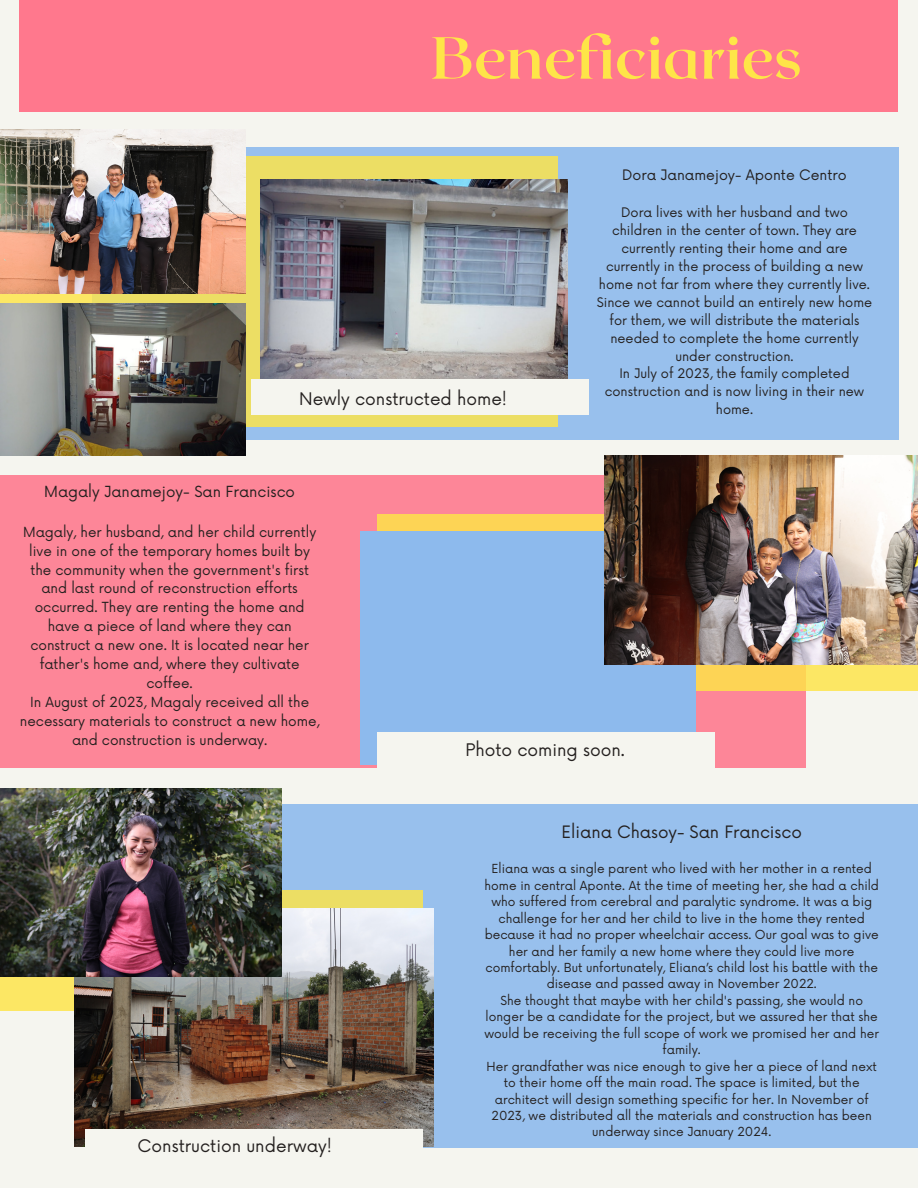
<style>
.page{position:relative;width:918px;height:1188px;background:#f5f5ef}
.page>*{position:absolute;margin:0;border:0;box-sizing:border-box;transform-origin:0 0}
.t1{font:700 59.25px "Roxborough CF";color:#fee548}
.t2{font:16.95px "Now";color:#24201f}
.t3{font:16.65px "Now";color:#24201f}
.t4{font:15px "Now";color:#24201f}
.t5{font:14.1px "Now";color:#24201f}
.t6{font:13.65px/18.9px "Now";color:#24201f;text-align:center}
.t7{font:12.9px/17.9px "Now";color:#24201f;text-align:center}
.t8{font:12.15px/16.5px "Now";color:#24201f;text-align:center}
</style>
<div class="page">
<div style="left:92px;top:148px;width:806px;height:292px;background:#98c0ed"></div>
<div style="left:20px;top:0;width:878px;height:111px;background:#ff788d"></div>
<div style="left:0;top:156px;width:558px;height:271px;background:linear-gradient(to right,#f5e364,#e8dc64)"></div>
<div style="left:0;top:476px;width:805px;height:292px;background:#fd8698"></div>
<svg style="left:377px;top:514px;width:541px;height:176px;background:#fcd959"></svg>
<div style="left:111px;top:804px;width:807px;height:343px;background:#98c0ed"></div>
<svg style="left:0;top:890px;width:423px;height:120px;background:#eedd62"></svg>
<img style="left:0;top:129px;width:245px;height:165px">
<img style="left:260px;top:179px;width:308px;height:201px">
<img style="left:0;top:304px;width:245px;height:152px">
<div style="left:252px;top:380px;width:337px;height:35px;background:#f5f5ef"></div>
<img style="left:75px;top:908px;width:359px;height:239px">
<img style="left:0;top:788px;width:281px;height:188px">
<div style="left:86px;top:1130px;width:337px;height:35px;background:#f5f5ef"></div>
<div style="left:360px;top:531px;width:336px;height:234px;background:#8dbaed"></div>
<img style="left:605px;top:456px;width:313px;height:209px">
<div style="left:377px;top:733px;width:337px;height:35px;background:#f5f5ef"></div>
<p class="t1" style="left:431px;top:19px;width:372px">Beneficiaries</p>
<p class="t2" style="left:299px;top:389px;width:210px">Newly constructed home!</p>
<p class="t5" style="left:622px;top:167px;width:226px">Dora Janamejoy- Aponte Centro</p>
<p class="t7" style="left:597px;top:205px;width:277px">Dora lives with her husband and two children in the center of town. They are currently renting their home and are currently in the process of building a new home not far from where they currently live.<br>Since we cannot build an entirely new home for them, we will distribute the materials needed to complete the home currently under construction.</p>
<p class="t7" style="left:605px;top:366px;width:261px">In July of 2023, the family completed construction and is now living in their new home.</p>
<h2 class="t4" style="left:44px;top:483px;width:252px">Magaly Janamejoy- San Francisco</h2>
<h3 class="t6" style="left:20px;top:523px;width:301px">Magaly, her husband, and her child currently live in one of the temporary homes built by the community when the government's first and last round of reconstruction efforts occurred. They are renting the home and have a piece of land where they can construct a new one. It is located near her father's home and, where they cultivate coffee.<br>In August of 2023, Magaly received all the necessary materials to construct a new home, and construction is underway.</h3>
<p class="t2" style="left:138px;top:1137px;width:196px">Construction underway!</p>
<h2 class="t2" style="left:465px;top:740px;width:161px">Photo coming soon.</h2>
<h3 class="t3" style="left:562px;top:823px;width:242px">Eliana Chasoy- San Francisco</h3>
<p class="t8" style="left:484px;top:861px;width:396px">Eliana was a single parent who lived with her mother in a rented home in central Aponte. At the time of meeting her, she had a child who suffered from cerebral and paralytic syndrome. It was a big challenge for her and her child to live in the home they rented because it had no proper wheelchair access. Our goal was to give her and her family a new home where they could live more comfortably. But unfortunately, Eliana’s child lost his battle with the disease and passed away in November 2022.</p>
<h2 class="t8" style="left:485px;top:993px;width:396px">She thought that maybe with her child's passing, she would no longer be a candidate for the project, but we assured her that she would be receiving the full scope of work we promised her and her family.</h2>
<p class="t8" style="left:487px;top:1059px;width:392px">Her grandfather was nice enough to give her a piece of land next to their home off the main road. The space is limited, but the architect will design something specific for her. In November of 2023, we distributed all the materials and construction has been underway since January 2024.</p>
</div>
